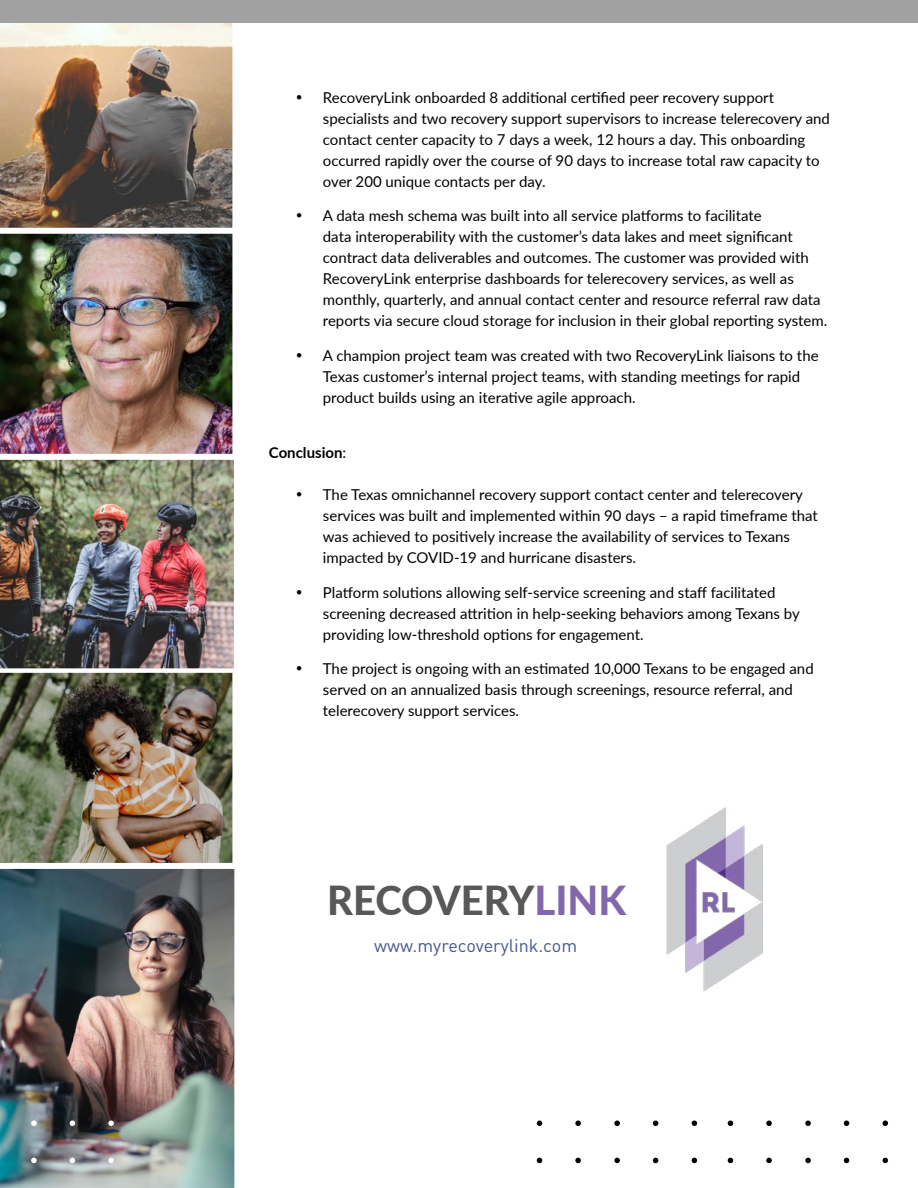
<style>
.page{position:relative;width:918px;height:1188px;background:#fff}
.page>*{position:absolute;margin:0;border:0;box-sizing:border-box;transform-origin:0 0}
.t1{font:800 40.05px "Lato";color:#585858}
.t2{font:18px "DIN Pro";color:#465792}
.t3{font:15px/21px "Lato";color:#000}
.t4{font:700 15px "Lato";color:#000}
.s1{font-weight:400}
.s2{color:#8367ad}
</style>
<div class="page">
<img style="left:666px;top:808px;width:97px;height:183px">
<img style="left:0;top:869px;width:235px;height:319px">
<img style="left:0;top:673px;width:234px;height:196px">
<img style="left:0;top:460px;width:234px;height:213px">
<img style="left:0;top:234px;width:234px;height:226px">
<img style="left:0;top:23px;width:233px;height:211px">
<svg style="left:692px;top:1121px;width:5px;height:5px"></svg>
<svg style="left:653px;top:1121px;width:5px;height:5px"></svg>
<svg style="left:614px;top:1121px;width:6px;height:5px"></svg>
<svg style="left:575px;top:1121px;width:6px;height:5px"></svg>
<svg style="left:537px;top:1121px;width:5px;height:5px"></svg>
<svg style="left:692px;top:1158px;width:5px;height:5px"></svg>
<svg style="left:653px;top:1158px;width:5px;height:5px"></svg>
<svg style="left:614px;top:1158px;width:6px;height:5px"></svg>
<svg style="left:575px;top:1158px;width:6px;height:5px"></svg>
<svg style="left:537px;top:1158px;width:5px;height:5px"></svg>
<svg style="left:883px;top:1121px;width:5px;height:5px"></svg>
<svg style="left:844px;top:1121px;width:5px;height:5px"></svg>
<svg style="left:805px;top:1121px;width:6px;height:5px"></svg>
<svg style="left:766px;top:1121px;width:6px;height:5px"></svg>
<svg style="left:728px;top:1121px;width:5px;height:5px"></svg>
<svg style="left:883px;top:1158px;width:5px;height:5px"></svg>
<svg style="left:844px;top:1158px;width:5px;height:5px"></svg>
<svg style="left:805px;top:1158px;width:6px;height:5px"></svg>
<svg style="left:766px;top:1158px;width:6px;height:5px"></svg>
<svg style="left:728px;top:1158px;width:5px;height:5px"></svg>
<svg style="left:108px;top:1121px;width:6px;height:5px"></svg>
<svg style="left:70px;top:1121px;width:5px;height:5px"></svg>
<svg style="left:31px;top:1121px;width:6px;height:5px"></svg>
<svg style="left:108px;top:1158px;width:6px;height:5px"></svg>
<svg style="left:70px;top:1158px;width:5px;height:5px"></svg>
<svg style="left:31px;top:1158px;width:6px;height:5px"></svg>
<div style="left:0;top:0;width:918px;height:23px;background:#a1a1a1"></div>
<p class="t3" style="left:323px;top:86px;width:509px;text-indent:-27px">• RecoveryLink onboarded 8 additional certified peer recovery support specialists and two recovery support supervisors to increase telerecovery and contact center capacity to 7 days a week, 12 hours a day. This onboarding occurred rapidly over the course of 90 days to increase total raw capacity to over 200 unique contacts per day.</p>
<p class="t3" style="left:323px;top:205px;width:506px;text-indent:-27px">• A data mesh schema was built into all service platforms to facilitate<br>data interoperability with the customer’s data lakes and meet significant contract data deliverables and outcomes. The customer was provided with RecoveryLink enterprise dashboards for telerecovery services, as well as monthly, quarterly, and annual contact center and resource referral raw data reports via secure cloud storage for inclusion in their global reporting system.</p>
<p class="t3" style="left:323px;top:344px;width:497px;text-indent:-27px">• A champion project team was created with two RecoveryLink liaisons to the<br>Texas customer’s internal project teams, with standing meetings for rapid product builds using an iterative agile approach.</p>
<p class="t4" style="left:269px;top:442px;width:79px">Conclusion<span class="s1">:</span></p>
<p class="t3" style="left:323px;top:484px;width:497px;text-indent:-27px">• The Texas omnichannel recovery support contact center and telerecovery services was built and implemented within 90 days – a rapid timeframe that was achieved to positively increase the availability of services to Texans impacted by COVID-19 and hurricane disasters.</p>
<p class="t3" style="left:323px;top:581px;width:478px;text-indent:-27px">• Platform solutions allowing self-service screening and staff facilitated screening decreased attrition in help-seeking behaviors among Texans by providing low-threshold options for engagement.</p>
<p class="t3" style="left:323px;top:658px;width:492px;text-indent:-27px">• The project is ongoing with an estimated 10,000 Texans to be engaged and served on an annualized basis through screenings, resource referral, and telerecovery support services.</p>
<h1 class="t1" style="left:327px;top:871px;width:301px">RECOVERY<span class="s2">LINK</span></h1>
<p class="t2" style="left:374px;top:932px;width:204px">www.myrecoverylink.com</p>
</div>
